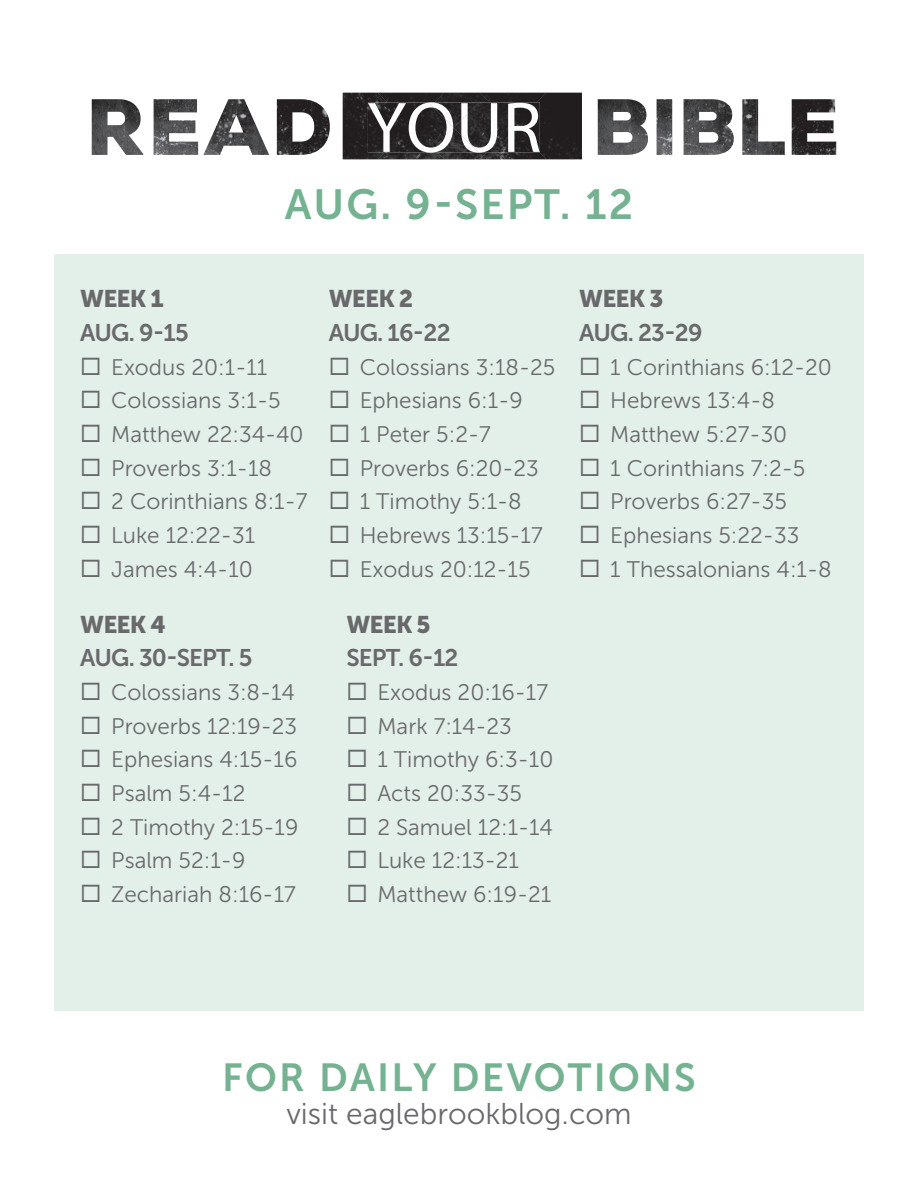
<style>
.page{position:relative;width:918px;height:1188px;background:#fff}
.page>*{position:absolute;margin:0;border:0;box-sizing:border-box;transform-origin:0 0}
.t1{font:42px "Museo Sans 700";letter-spacing:.05em;color:#74b291}
.t2{font:39px "Museo Sans 700";letter-spacing:.06em;color:#74b291}
.t3{font:30px "Museo Sans 300";color:#69696c}
.t4{font:24px "Museo Sans 700";letter-spacing:-.035em;color:#69696c}
.t5{font:24px "Museo Sans 900";letter-spacing:-.035em;color:#69696c}
.t6{font:22.5px "Museo Sans 300";color:#69696c}
</style>
<div class="page">
<img style="left:92px;top:99px;width:51px;height:56px">
<img style="left:154px;top:99px;width:44px;height:56px">
<img style="left:203px;top:99px;width:66px;height:56px">
<img style="left:277px;top:99px;width:53px;height:56px">
<img style="left:598px;top:99px;width:74px;height:56px">
<img style="left:684px;top:99px;width:152px;height:56px">
<img style="left:388px;top:93px;width:47px;height:9px">
<img style="left:343px;top:93px;width:45px;height:66px">
<img style="left:490px;top:93px;width:47px;height:9px">
<img style="left:435px;top:93px;width:55px;height:66px">
<img style="left:378px;top:153px;width:67px;height:6px">
<div style="left:537px;top:93px;width:45px;height:66px;background:#211d1e"></div>
<img style="left:480px;top:152px;width:67px;height:7px">
<img style="left:429px;top:102px;width:39px;height:25px">
<img style="left:368px;top:103px;width:85px;height:50px">
<img style="left:461px;top:103px;width:79px;height:50px">
<img style="left:429px;top:128px;width:50px;height:25px">
<div style="left:54px;top:255px;width:810px;height:756px;background:#e3efe9"></div>
<p class="t1" style="left:285px;top:181px;width:350px">AUG. 9-SEPT. 12</p>
<p class="t5" style="left:80px;top:285px;width:85px">WEEK 1</p>
<p class="t4" style="left:80px;top:319px;width:110px">AUG. 9-15</p>
<p class="t6" style="left:80px;top:355px;width:189px">◻ Exodus 20:1-11</p>
<p class="t6" style="left:80px;top:389px;width:202px">◻ Colossians 3:1-5</p>
<p class="t6" style="left:80px;top:422px;width:225px">◻ Matthew 22:34-40</p>
<p class="t6" style="left:80px;top:456px;width:193px">◻ Proverbs 3:1-18</p>
<p class="t6" style="left:80px;top:490px;width:229px">◻ 2 Corinthians 8:1-7</p>
<p class="t6" style="left:80px;top:523px;width:176px">◻ Luke 12:22-31</p>
<p class="t6" style="left:80px;top:557px;width:174px">◻ James 4:4-10</p>
<p class="t5" style="left:80px;top:611px;width:87px">WEEK 4</p>
<p class="t4" style="left:80px;top:645px;width:174px">AUG. 30-SEPT. 5</p>
<p class="t6" style="left:80px;top:680px;width:216px">◻ Colossians 3:8-14</p>
<p class="t6" style="left:80px;top:714px;width:219px">◻ Proverbs 12:19-23</p>
<p class="t6" style="left:80px;top:748px;width:219px">◻ Ephesians 4:15-16</p>
<p class="t6" style="left:80px;top:781px;width:167px">◻ Psalm 5:4-12</p>
<p class="t6" style="left:80px;top:815px;width:220px">◻ 2 Timothy 2:15-19</p>
<p class="t6" style="left:80px;top:849px;width:167px">◻ Psalm 52:1-9</p>
<p class="t6" style="left:80px;top:882px;width:217px">◻ Zechariah 8:16-17</p>
<p class="t5" style="left:329px;top:285px;width:86px">WEEK 2</p>
<p class="t4" style="left:329px;top:319px;width:123px">AUG. 16-22</p>
<p class="t6" style="left:329px;top:355px;width:228px">◻ Colossians 3:18-25</p>
<p class="t6" style="left:329px;top:389px;width:196px">◻ Ephesians 6:1-9</p>
<p class="t6" style="left:329px;top:422px;width:164px">◻ 1 Peter 5:2-7</p>
<p class="t6" style="left:329px;top:456px;width:212px">◻ Proverbs 6:20-23</p>
<p class="t6" style="left:329px;top:490px;width:194px">◻ 1 Timothy 5:1-8</p>
<p class="t6" style="left:329px;top:523px;width:215px">◻ Hebrews 13:15-17</p>
<p class="t6" style="left:329px;top:557px;width:203px">◻ Exodus 20:12-15</p>
<p class="t5" style="left:346px;top:611px;width:86px">WEEK 5</p>
<p class="t4" style="left:346px;top:645px;width:113px">SEPT. 6-12</p>
<p class="t6" style="left:346px;top:680px;width:203px">◻ Exodus 20:16-17</p>
<p class="t6" style="left:346px;top:714px;width:167px">◻ Mark 7:14-23</p>
<p class="t6" style="left:346px;top:748px;width:208px">◻ 1 Timothy 6:3-10</p>
<p class="t6" style="left:346px;top:781px;width:177px">◻ Acts 20:33-35</p>
<p class="t6" style="left:346px;top:815px;width:208px">◻ 2 Samuel 12:1-14</p>
<p class="t6" style="left:346px;top:849px;width:174px">◻ Luke 12:13-21</p>
<p class="t6" style="left:346px;top:882px;width:206px">◻ Matthew 6:19-21</p>
<p class="t5" style="left:579px;top:285px;width:86px">WEEK 3</p>
<p class="t4" style="left:579px;top:319px;width:125px">AUG. 23-29</p>
<p class="t6" style="left:579px;top:355px;width:254px">◻ 1 Corinthians 6:12-20</p>
<p class="t6" style="left:579px;top:389px;width:197px">◻ Hebrews 13:4-8</p>
<p class="t6" style="left:579px;top:422px;width:210px">◻ Matthew 5:27-30</p>
<p class="t6" style="left:579px;top:456px;width:228px">◻ 1 Corinthians 7:2-5</p>
<p class="t6" style="left:579px;top:490px;width:209px">◻ Proverbs 6:27-35</p>
<p class="t6" style="left:579px;top:523px;width:222px">◻ Ephesians 5:22-33</p>
<p class="t6" style="left:579px;top:557px;width:254px">◻ 1 Thessalonians 4:1-8</p>
<p class="t2" style="left:222px;top:1056px;width:475px">FOR DAILY DEVOTIONS</p>
<p class="t3" style="left:286px;top:1098px;width:347px">visit eaglebrookblog.com</p>
</div>
